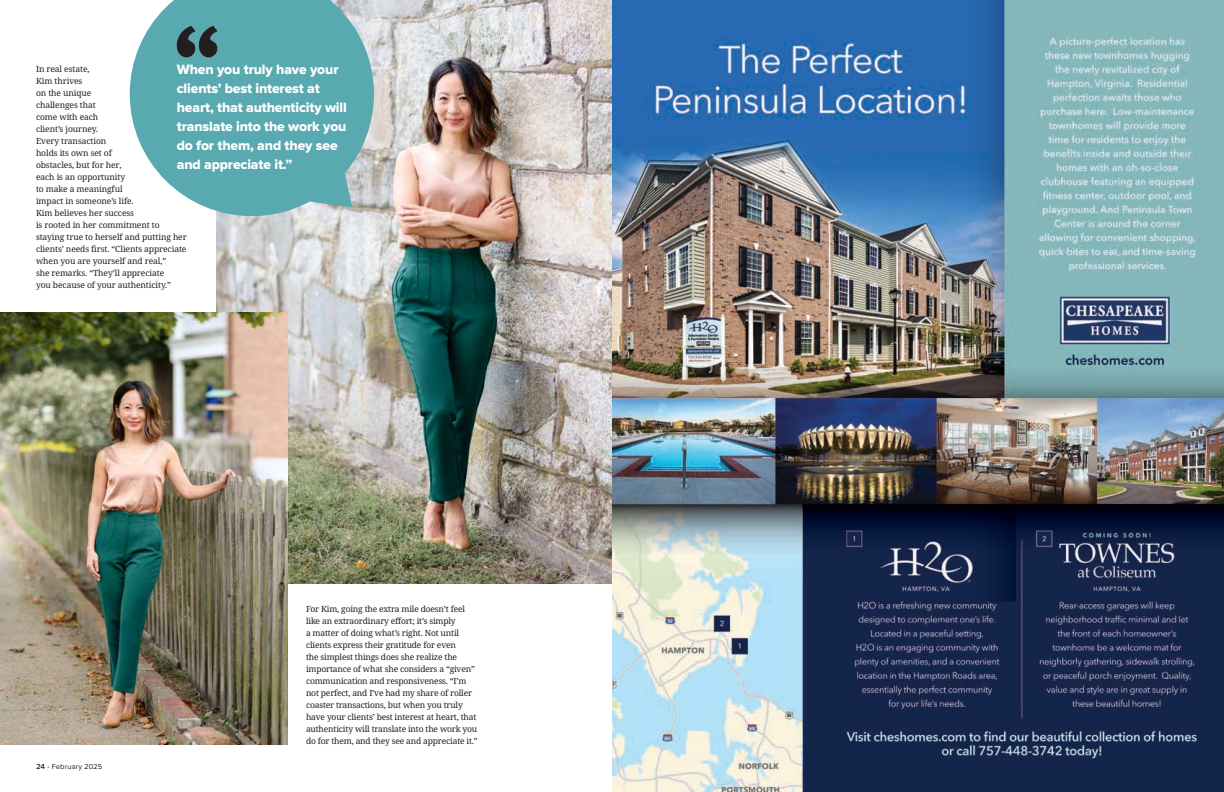
<style>
.page{position:relative;width:1224px;height:792px;background:#fff}
.page>*{position:absolute;margin:0;border:0;box-sizing:border-box;transform-origin:0 0}
.t1{font:14px/19px "Proxima Nova Extrabld";letter-spacing:-.01em;color:#fff}
.t2{font:8.5px/12px "Avrile Serif";letter-spacing:-.02em;color:#231f20}
.t3{font:7.5px "Proxima Nova";letter-spacing:.02em;color:#231f20}
.s1{font-weight:600}
.s2{color:#19a8e0}
</style>
<div class="page">
<img style="left:612px;top:0;width:612px;height:792px">
<img style="left:216px;top:0;width:396px;height:583px">
<img style="left:0;top:312px;width:288px;height:433px">
<svg style="left:130px;top:0;width:244px;height:216px;background:#6fb3b8"></svg>
<svg style="left:177px;top:26px;width:41px;height:31px"></svg>
<h1 class="t1" style="left:177px;top:61px;width:172px">When you truly have your clients’ best interest at heart, that authenticity will translate into the work you do for them, and they see and appreciate it.”</h1>
<p class="t2" style="left:36px;top:63px;width:152px">In real estate,<br>Kim thrives<br>on the unique<br>challenges that<br>come with each<br>client’s journey.<br>Every transaction<br>holds its own set of<br>obstacles, but for her,<br>each is an opportunity<br>to make a meaningful<br>impact in someone’s life.<br>Kim believes her success<br>is rooted in her commitment to staying true to herself and putting her clients’ needs first. “Clients appreciate when you are yourself and real,”<br>she remarks. “They’ll appreciate<br>you because of your authenticity.”</p>
<p class="t3" style="left:36px;top:762px;width:68px"><span class="s1">24</span> <span class="s2">•</span> February 2025</p>
<p class="t2" style="left:306px;top:603px;width:173px">For Kim, going the extra mile doesn’t feel like an extraordinary effort; it’s simply<br>a matter of doing what’s right. Not until clients express their gratitude for even<br>the simplest things does she realize the importance of what she considers a “given” communication and responsiveness. “I’m not perfect, and I’ve had my share of roller coaster transactions, but when you truly have your clients’ best interest at heart, that authenticity will translate into the work you do for them, and they see and appreciate it.”</p>
</div>
